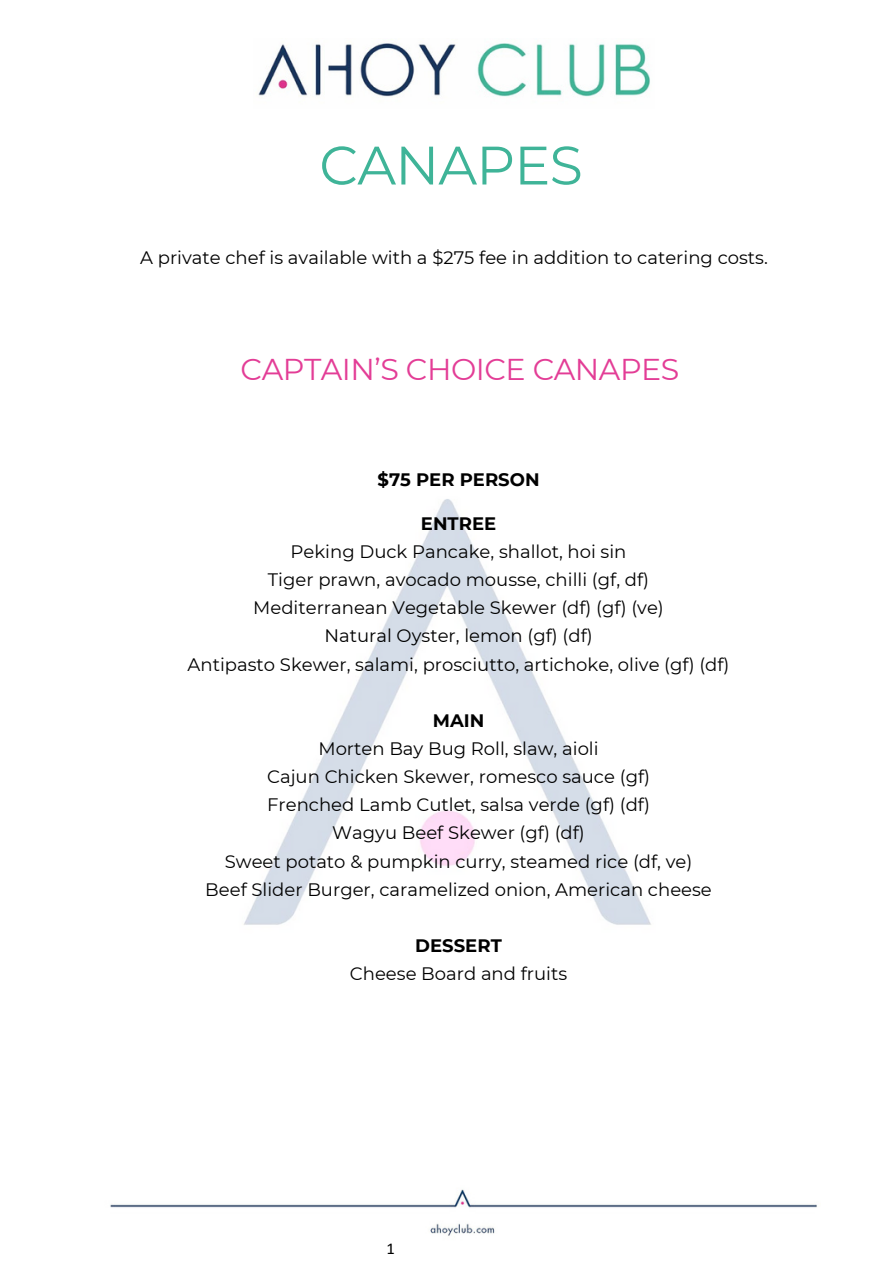
<style>
.page{position:relative;width:894px;height:1264px;background:#fff}
.page>*{position:absolute;margin:0;border:0;box-sizing:border-box;transform-origin:0 0}
.t1{font:54px "Montserrat";letter-spacing:-.015em;color:#3fb498}
.t2{font:30.15px "Montserrat";letter-spacing:-.015em;color:#e33d96}
.t3{font:18px/28.2px "Montserrat";color:#000;text-align:center}
.t4{font:700 18px "Montserrat";color:#000}
.t5{font:16.5px "Calibri";color:#000}
</style>
<div class="page">
<img style="left:110px;top:1189px;width:707px;height:47px">
<img style="left:243px;top:499px;width:408px;height:426px">
<img style="left:258px;top:43px;width:392px;height:55px">
<h1 class="t1" style="left:319px;top:132px;width:265px">CANAPES</h1>
<p class="t3" style="left:140px;top:243px;width:629px">A private chef is available with a $275 fee in addition to catering costs.</p>
<h2 class="t2" style="left:240px;top:351px;width:440px">CAPTAIN’S CHOICE CANAPES</h2>
<p class="t4" style="left:377px;top:468px;width:163px">$75 PER PERSON</p>
<p class="t4" style="left:421px;top:512px;width:77px">ENTREE</p>
<p class="t3" style="left:187px;top:537px;width:543px">Peking Duck Pancake, shallot, hoi sin<br>Tiger prawn, avocado mousse, chilli (gf, df)<br>Mediterranean Vegetable Skewer (df) (gf) (ve)<br>Natural Oyster, lemon (gf) (df)<br>Antipasto Skewer, salami, prosciutto, artichoke, olive (gf) (df)</p>
<p class="t4" style="left:432px;top:709px;width:53px">MAIN</p>
<p class="t3" style="left:205px;top:734px;width:508px">Morten Bay Bug Roll, slaw, aioli<br>Cajun Chicken Skewer, romesco sauce (gf)<br>Frenched Lamb Cutlet, salsa verde (gf) (df)<br>Wagyu Beef Skewer (gf) (df)<br>Sweet potato &amp; pumpkin curry, steamed rice (df, ve)<br>Beef Slider Burger, caramelized onion, American cheese</p>
<p class="t4" style="left:415px;top:934px;width:88px">DESSERT</p>
<p class="t3" style="left:350px;top:959px;width:219px">Cheese Board and fruits</p>
<p class="t5" style="left:386px;top:1241px;width:10px">1</p>
</div>
